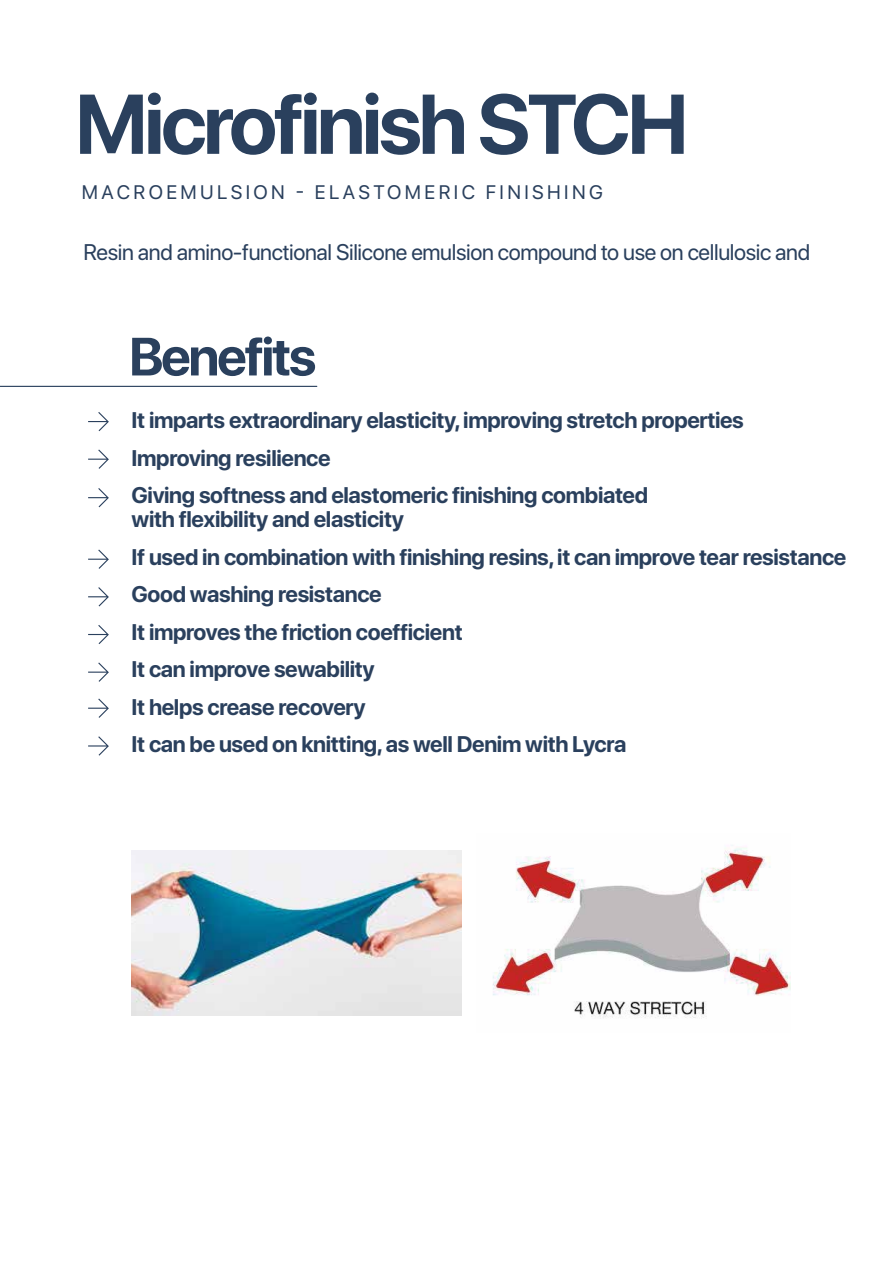
<style>
.page{position:relative;width:893px;height:1263px;background:#fff}
.page>*{position:absolute;margin:0;border:0;box-sizing:border-box;transform-origin:0 0}
.t1{font:700 84px "SF Pro Display";letter-spacing:-.04em;color:#2a405d}
.t2{font:700 53.4px "SF Pro Display";letter-spacing:-.04em;color:#2a405d}
.t3{font:700 22.5px/37.5px "SF Pro Display";letter-spacing:-.015em;color:#2a405d}
.t4{font:22.5px "SF Pro Display";letter-spacing:-.015em;color:#2a405d}
.t5{font:19.5px "SF Pro Display";letter-spacing:.175em;color:#2a405d}
</style>
<div class="page">
<img style="left:131px;top:850px;width:330px;height:165px">
<img style="left:493px;top:845px;width:297px;height:174px">
<svg style="left:88px;top:412px;width:21px;height:19px"></svg>
<svg style="left:88px;top:449px;width:21px;height:20px"></svg>
<svg style="left:88px;top:488px;width:21px;height:19px"></svg>
<svg style="left:88px;top:549px;width:21px;height:20px"></svg>
<svg style="left:88px;top:587px;width:21px;height:19px"></svg>
<svg style="left:88px;top:625px;width:21px;height:19px"></svg>
<svg style="left:88px;top:662px;width:21px;height:20px"></svg>
<svg style="left:88px;top:698px;width:21px;height:20px"></svg>
<svg style="left:88px;top:736px;width:21px;height:20px"></svg>
<hr style="left:0;top:386px;width:317px;height:1px;background:#2a405d">
<h1 class="t1" style="left:75px;top:76px;width:615px">Microfinish STCH</h1>
<p class="t5" style="left:82px;top:177px;width:522px">MACROEMULSION - ELASTOMERIC FINISHING</p>
<p class="t4" style="left:83px;top:235px;width:728px">Resin and amino-functional Silicone emulsion compound to use on cellulosic and</p>
<h2 class="t2" style="left:129px;top:326px;width:189px">Benefits</h2>
<p class="t3" style="left:132px;top:402px;width:614px">It imparts extraordinary elasticity, improving stretch properties<br>Improving resilience<br>Giving softness and elastomeric finishing combiated</p>
<p class="t3" style="left:132px;top:501px;width:716px">with flexibility and elasticity<br>If used in combination with finishing resins, it can improve tear resistance Good washing resistance<br>It improves the friction coefficient<br>It can improve sewability<br>It helps crease recovery<br>It can be used on knitting, as well Denim with Lycra</p>
</div>
